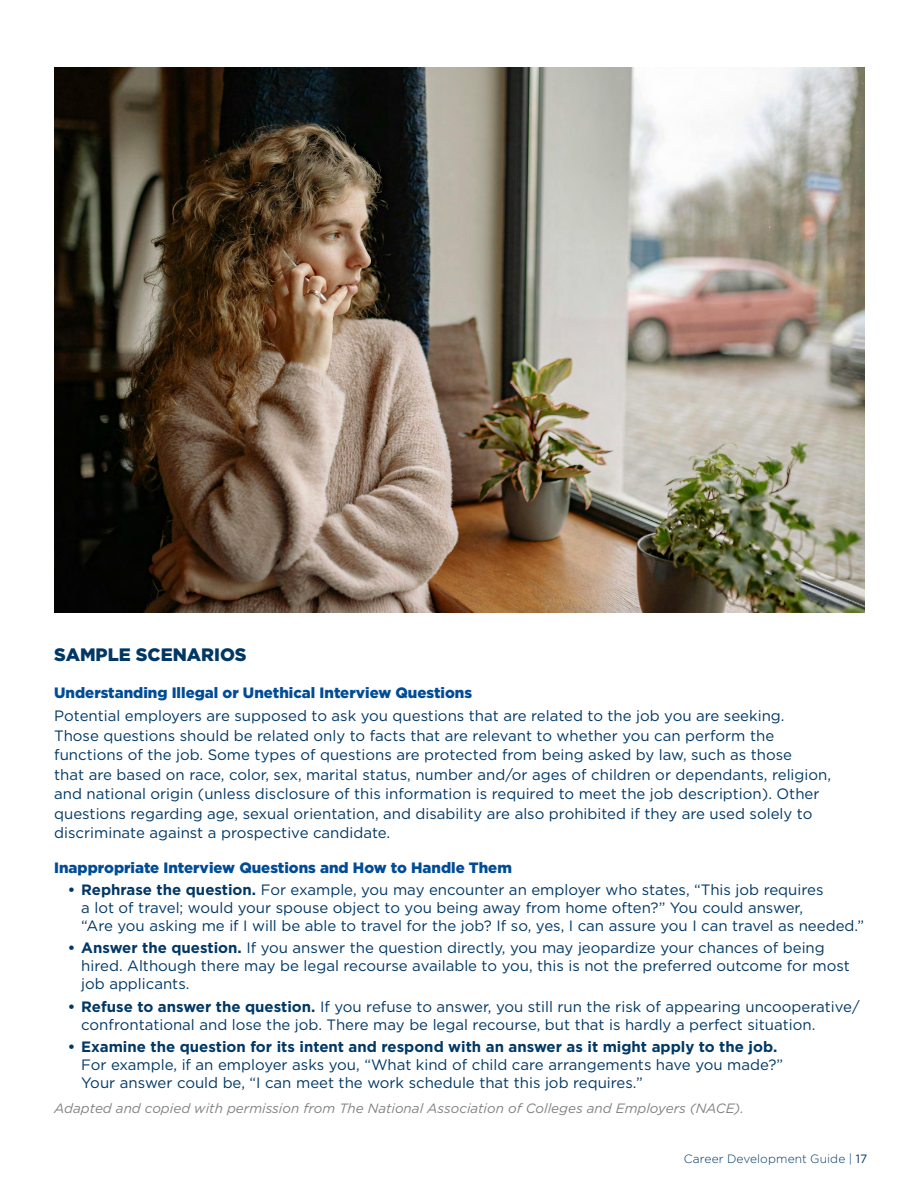
<style>
.page{position:relative;width:918px;height:1188px;background:#fff}
.page>*{position:absolute;margin:0;border:0;box-sizing:border-box;transform-origin:0 0}
.Header_Midnight{font:900 18px "Gotham";color:#003865}
.Paragraph{font:15px/18px "Gotham";color:#003865}
.Header_2_UWF_Blue{font:900 15px "Gotham";color:#004c97}
.Paragraph-2{font:italic 13.5px "Gotham";color:#808284}
.t1{font:300 12px "Gotham";letter-spacing:.01em;color:#003865}
.s1{font-weight:700}
.s2{font-weight:400}
</style>
<div class="page">
<img style="left:54px;top:68px;width:810px;height:545px">
<p class="Header_Midnight" style="left:54px;top:642px;width:194px">SAMPLE SCENARIOS</p>
<p class="Header_2_UWF_Blue" style="left:54px;top:682px;width:419px">Understanding Illegal or Unethical Interview Questions</p>
<p class="Paragraph" style="left:54px;top:706px;width:778px;line-height:19.5px">Potential employers are supposed to ask you questions that are related to the job you are seeking.<br>Those questions should be related only to facts that are relevant to whether you can perform the functions of the job. Some types of questions are protected from being asked by law, such as those<br>that are based on race, color, sex, marital status, number and/or ages of children or dependants, religion, and national origin (unless disclosure of this information is required to meet the job description). Other questions regarding age, sexual orientation, and disability are also prohibited if they are used solely to discriminate against a prospective candidate.</p>
<p class="Header_2_UWF_Blue" style="left:54px;top:857px;width:459px">Inappropriate Interview Questions and How to Handle Them</p>
<p class="Paragraph" style="left:81px;top:880px;width:784px;text-indent:-14px"><span class="s1">• Rephrase the question.</span> For example, you may encounter an employer who states, “This job requires<br>a lot of travel; would your spouse object to you being away from home often?” You could answer,<br>“Are you asking me if I will be able to travel for the job? If so, yes, I can assure you I can travel as needed.”</p>
<p class="Paragraph" style="left:81px;top:939px;width:770px;text-indent:-14px"><span class="s1">• Answer the question.</span> If you answer the question directly, you may jeopardize your chances of being hired. Although there may be legal recourse available to you, this is not the preferred outcome for most job applicants.</p>
<p class="Paragraph" style="left:81px;top:997px;width:780px;text-indent:-14px"><span class="s1">• Refuse to answer the question.</span> If you refuse to answer, you still run the risk of appearing uncooperative/ confrontational and lose the job. There may be legal recourse, but that is hardly a perfect situation.</p>
<p class="Paragraph" style="left:81px;top:1037px;width:703px;text-indent:-14px"><span class="s1">• Examine the question for its intent and respond with an answer as it might apply to the job.<br></span>For example, if an employer asks you, “What kind of child care arrangements have you made?”<br>Your answer could be, “I can meet the work schedule that this job requires.”</p>
<p class="Paragraph-2" style="left:54px;top:1100px;width:691px">Adapted and copied with permission from The National Association of Colleges and Employers (NACE).</p>
<p class="t1" style="left:684px;top:1151px;width:185px">Career Development Guide | <span class="s2">17</span></p>
</div>
